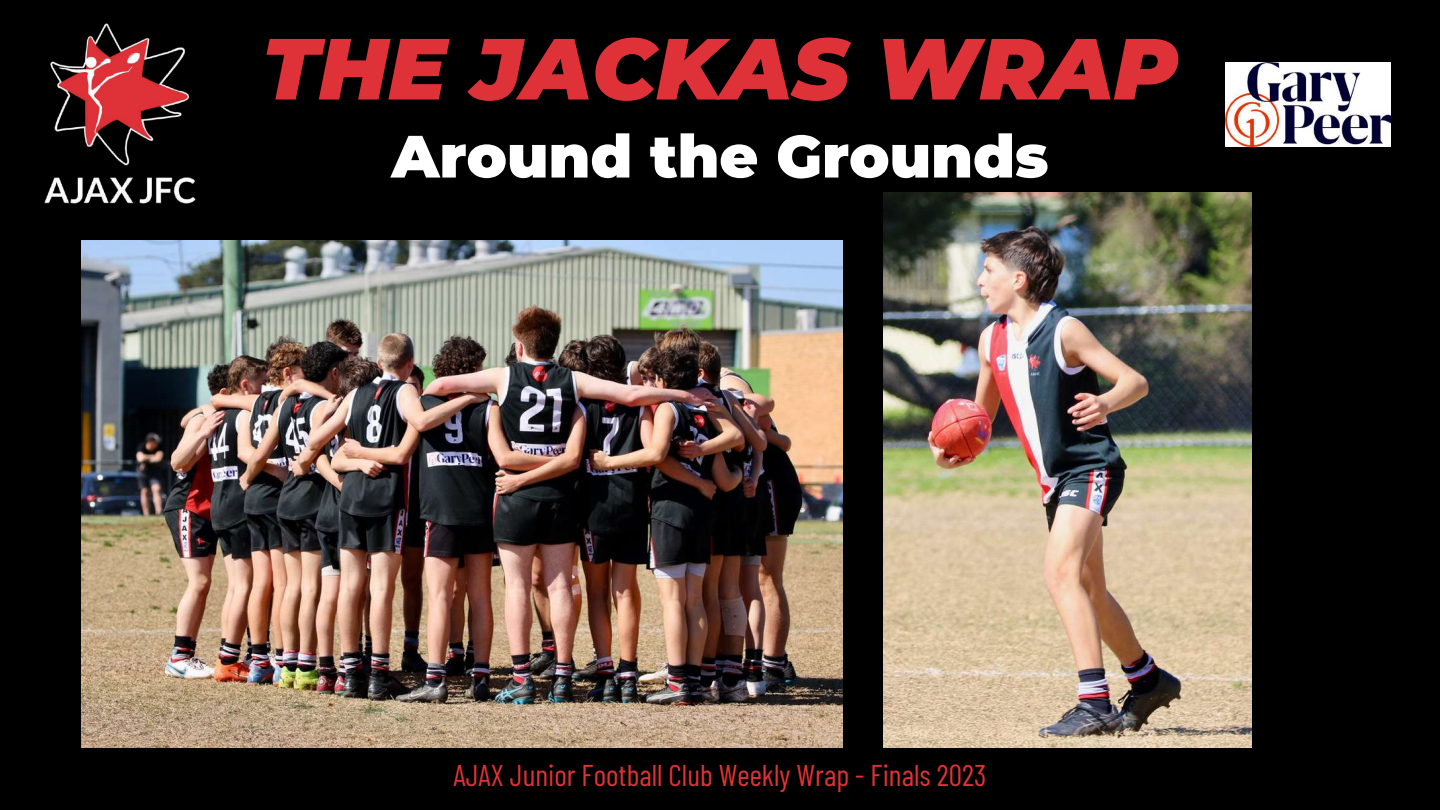
<style>
.page{position:relative;width:1440px;height:810px;background:#000}
.page>*{position:absolute;margin:0;border:0;box-sizing:border-box;transform-origin:0 0}
.t1{font:italic 900 86.6px "Montserrat";color:#df3238}
.t2{font:900 59.6px "Montserrat";color:#fff}
.t3{font:30px "Barlow Condensed";color:#df3238}
</style>
<div class="page">
<img style="left:44px;top:23px;width:152px;height:181px">
<img style="left:1225px;top:62px;width:165px;height:84px">
<img style="left:883px;top:193px;width:368px;height:555px">
<img style="left:81px;top:240px;width:762px;height:508px">
<h1 class="t1" style="left:262px;top:16px;width:918px">THE JACKAS WRAP</h1>
<h2 class="t2" style="left:391px;top:120px;width:659px">Around the Grounds</h2>
<p class="t3" style="left:454px;top:756px;width:534px">AJAX Junior Football Club Weekly Wrap - Finals 2023</p>
</div>
